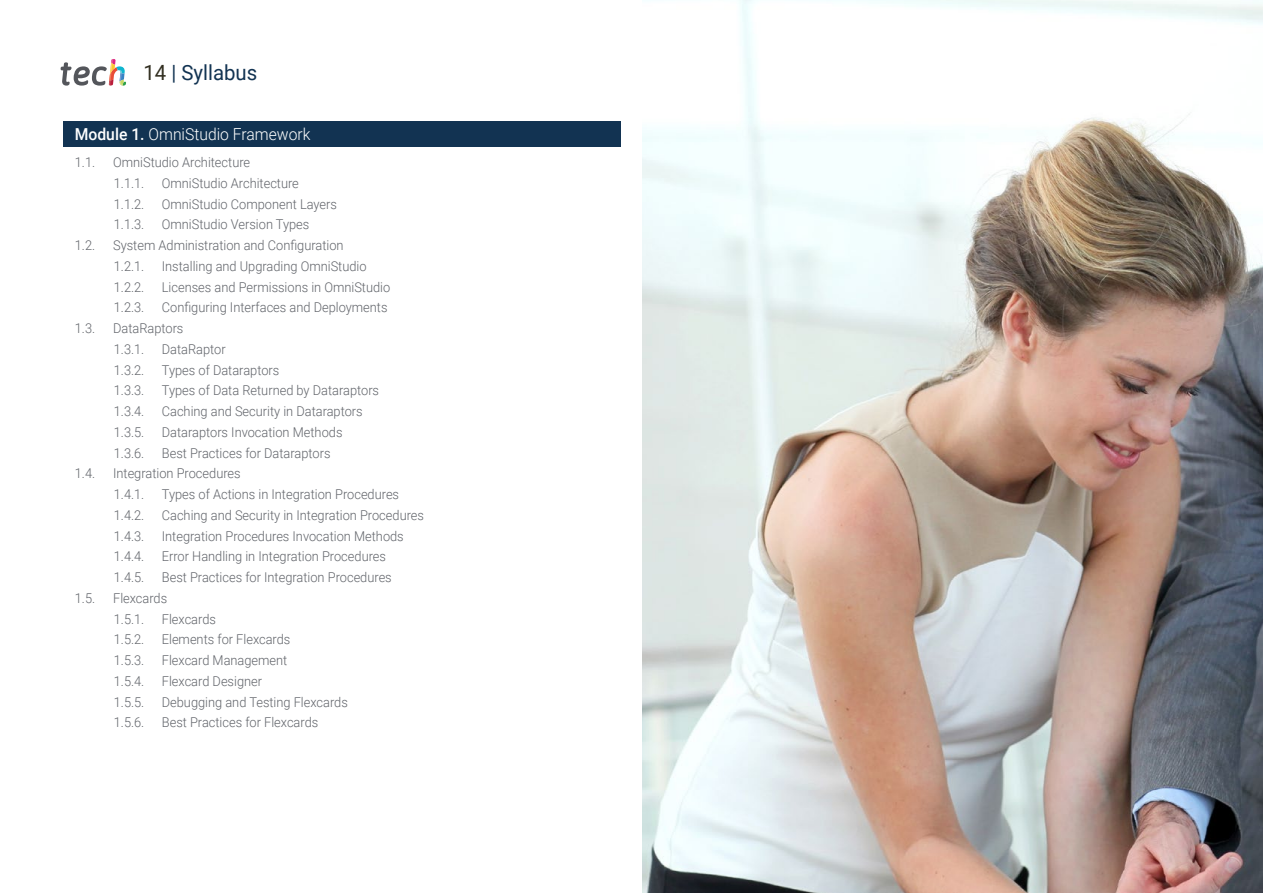
<style>
.page{position:relative;width:1263px;height:893px;background:#fff}
.page>*{position:absolute;margin:0;border:0;box-sizing:border-box;transform-origin:0 0}
.t1{font:21px "Roboto";color:#123352}
.t2{font:300 16.5px "Roboto";color:#fff;scale:.95 1}
.t3{font:300 13.5px/20.7px "Roboto";color:#61646a;scale:.95 1}
.s1{color:#312e20}
.s2{font-weight:500}
</style>
<div class="page">
<img style="left:642px;top:0;width:621px;height:893px">
<div style="left:64px;top:121px;width:557px;height:25px;background:#123352"></div>
<svg style="left:61px;top:59px;width:65px;height:27px"></svg>
<h1 class="t1" style="left:144px;top:57px;width:115px"><span class="s1">14</span> | Syllabus</h1>
<p class="t2" style="left:75px;top:123px;width:249px"><span class="s2">Module 1.</span> OmniStudio Framework</p>
<p class="t3" style="left:75px;top:151px;width:23px">1.1.</p>
<p class="t3" style="left:113px;top:151px;width:146px">OmniStudio Architecture<br>1.1.1.</p>
<p class="t3" style="left:162px;top:172px;width:146px">OmniStudio Architecture</p>
<p class="t3" style="left:114px;top:193px;width:34px">1.1.2.</p>
<p class="t3" style="left:162px;top:193px;width:186px">OmniStudio Component Layers</p>
<p class="t3" style="left:114px;top:214px;width:34px">1.1.3.</p>
<p class="t3" style="left:162px;top:214px;width:157px">OmniStudio Version Types</p>
<p class="t3" style="left:75px;top:234px;width:23px">1.2.</p>
<p class="t3" style="left:113px;top:234px;width:244px">System Administration and Configuration<br>1.2.1.</p>
<p class="t3" style="left:162px;top:255px;width:217px">Installing and Upgrading OmniStudio</p>
<p class="t3" style="left:114px;top:276px;width:34px">1.2.2.</p>
<p class="t3" style="left:162px;top:276px;width:242px">Licenses and Permissions in OmniStudio</p>
<p class="t3" style="left:114px;top:297px;width:34px">1.2.3.</p>
<p class="t3" style="left:162px;top:297px;width:239px">Configuring Interfaces and Deployments</p>
<p class="t3" style="left:75px;top:317px;width:23px">1.3.</p>
<p class="t3" style="left:113px;top:317px;width:76px">DataRaptors<br>1.3.1.</p>
<p class="t3" style="left:162px;top:338px;width:69px">DataRaptor</p>
<p class="t3" style="left:114px;top:359px;width:34px">1.3.2.</p>
<p class="t3" style="left:162px;top:359px;width:125px">Types of Dataraptors</p>
<p class="t3" style="left:114px;top:380px;width:34px">1.3.3.</p>
<p class="t3" style="left:162px;top:380px;width:230px">Types of Data Returned by Dataraptors</p>
<p class="t3" style="left:114px;top:400px;width:34px">1.3.4.</p>
<p class="t3" style="left:162px;top:400px;width:213px">Caching and Security in Dataraptors</p>
<p class="t3" style="left:114px;top:421px;width:34px">1.3.5.</p>
<p class="t3" style="left:162px;top:421px;width:192px">Dataraptors Invocation Methods</p>
<p class="t3" style="left:114px;top:442px;width:34px">1.3.6.</p>
<p class="t3" style="left:162px;top:442px;width:179px">Best Practices for Dataraptors</p>
<p class="t3" style="left:75px;top:463px;width:23px">1.4.</p>
<p class="t3" style="left:113px;top:463px;width:136px">Integration Procedures<br>1.4.1.</p>
<p class="t3" style="left:162px;top:483px;width:251px">Types of Actions in Integration Procedures</p>
<p class="t3" style="left:114px;top:504px;width:34px">1.4.2.</p>
<p class="t3" style="left:162px;top:504px;width:277px">Caching and Security in Integration Procedures</p>
<p class="t3" style="left:114px;top:525px;width:34px">1.4.3.</p>
<p class="t3" style="left:162px;top:525px;width:256px">Integration Procedures Invocation Methods</p>
<p class="t3" style="left:114px;top:546px;width:34px">1.4.4.</p>
<p class="t3" style="left:162px;top:546px;width:237px">Error Handling in Integration Procedures</p>
<p class="t3" style="left:114px;top:566px;width:34px">1.4.5.</p>
<p class="t3" style="left:162px;top:566px;width:244px">Best Practices for Integration Procedures</p>
<p class="t3" style="left:75px;top:587px;width:23px">1.5.</p>
<p class="t3" style="left:113px;top:587px;width:58px">Flexcards<br>1.5.1.</p>
<p class="t3" style="left:162px;top:608px;width:58px">Flexcards</p>
<p class="t3" style="left:114px;top:629px;width:34px">1.5.2.</p>
<p class="t3" style="left:162px;top:629px;width:137px">Elements for Flexcards</p>
<p class="t3" style="left:114px;top:649px;width:34px">1.5.3.</p>
<p class="t3" style="left:162px;top:649px;width:134px">Flexcard Management</p>
<p class="t3" style="left:114px;top:670px;width:34px">1.5.4.</p>
<p class="t3" style="left:162px;top:670px;width:107px">Flexcard Designer</p>
<p class="t3" style="left:114px;top:691px;width:34px">1.5.5.</p>
<p class="t3" style="left:162px;top:691px;width:197px">Debugging and Testing Flexcards</p>
<p class="t3" style="left:114px;top:712px;width:34px">1.5.6.</p>
<p class="t3" style="left:162px;top:712px;width:166px">Best Practices for Flexcards</p>
</div>
